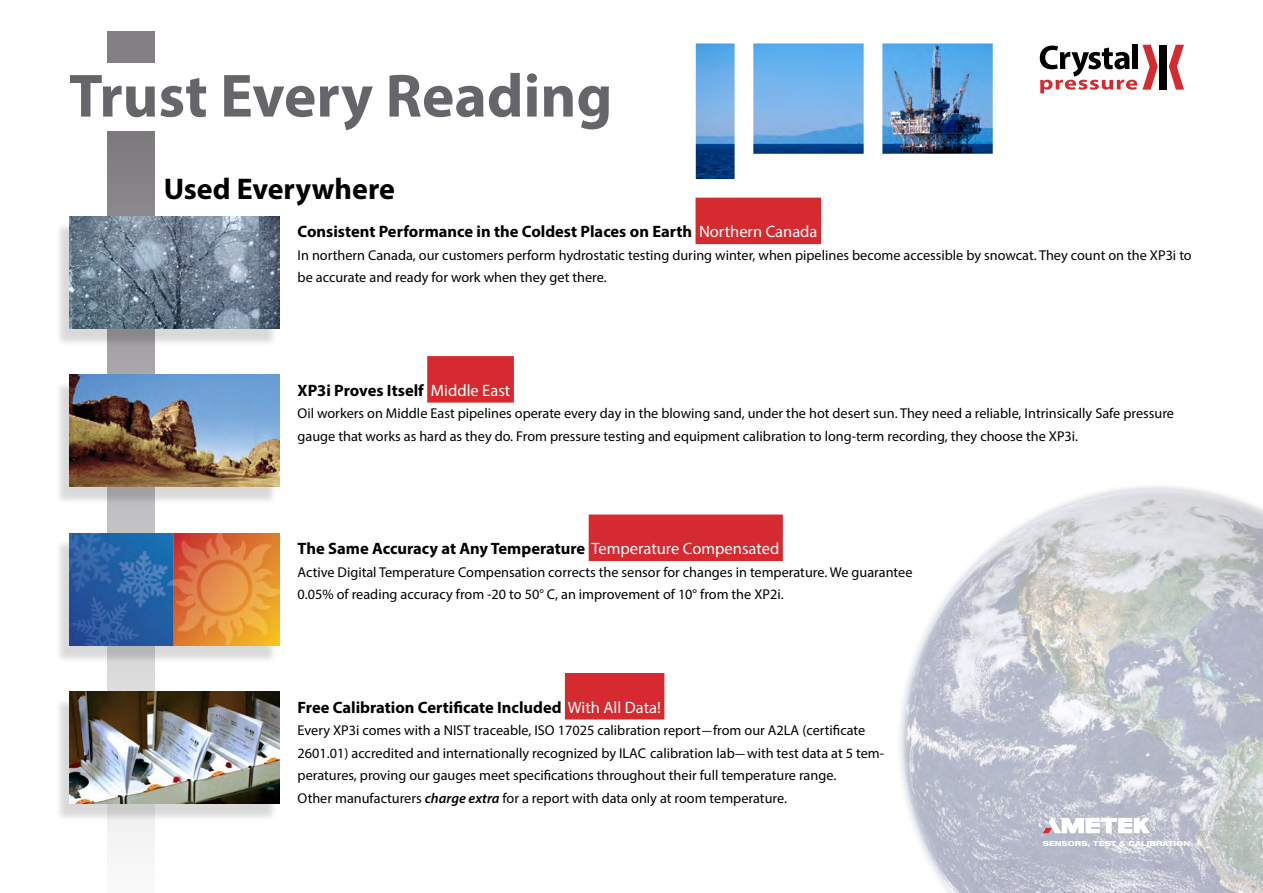
<style>
.page{position:relative;width:1263px;height:893px;background:#fff}
.page>*{position:absolute;margin:0;border:0;box-sizing:border-box;transform-origin:0 0}
.t1{font:700 61.5px "Myriad Pro";color:#65656a}
.t2{font:700 30px "Myriad Pro";color:#000}
.t3{font:700 16.5px "Myriad Pro";color:#000}
.t4{font:14.25px/22.5px "Myriad Pro";color:#000}
.t5{font:800 expanded 6.9px "Helvetica Neue LT Pro";letter-spacing:.015em;color:#fff}
.s1{font-weight:400;color:#fff}
.s2{font-weight:600;font-style:italic}
</style>
<div class="page">
<div style="left:107px;top:32px;width:48px;height:31px;background:#7d7a7e"></div>
<svg style="left:107px;top:131px;width:48px;height:718px;background:#acaaad"></svg>
<div style="left:55px;top:222px;width:223px;height:125px;background:#000;opacity:.15"></div>
<img style="left:69px;top:216px;width:210px;height:112px">
<div style="left:55px;top:380px;width:223px;height:125px;background:#000;opacity:.15"></div>
<img style="left:69px;top:375px;width:210px;height:111px">
<div style="left:55px;top:539px;width:223px;height:125px;background:#000;opacity:.15"></div>
<img style="left:69px;top:533px;width:210px;height:112px">
<div style="left:55px;top:697px;width:223px;height:125px;background:#000;opacity:.15"></div>
<img style="left:69px;top:692px;width:210px;height:111px">
<img style="left:696px;top:43px;width:297px;height:136px">
<img style="left:900px;top:486px;width:363px;height:407px">
<div style="left:695px;top:198px;width:126px;height:46px;background:#d52a2f"></div>
<div style="left:427px;top:356px;width:87px;height:47px;background:#d52a2f"></div>
<div style="left:589px;top:515px;width:194px;height:46px;background:#d52a2f"></div>
<div style="left:565px;top:673px;width:99px;height:46px;background:#d52a2f"></div>
<div style="left:1159px;top:45px;width:8px;height:45px;background:#000"></div>
<svg style="left:1169px;top:45px;width:15px;height:45px"></svg>
<svg style="left:1040px;top:45px;width:118px;height:48px"></svg>
<svg style="left:1043px;top:816px;width:111px;height:17px"></svg>
<h1 class="t1" style="left:69px;top:56px;width:545px">Trust Every Reading</h1>
<h2 class="t2" style="left:164px;top:169px;width:233px">Used Everywhere</h2>
<p class="t3" style="left:298px;top:221px;width:521px">Consistent Performance in the Coldest Places on Earth <span class="s1">Northern Canada</span></p>
<p class="t4" style="left:298px;top:244px;width:896px">In northern Canada, our customers perform hydrostatic testing during winter, when pipelines become accessible by snowcat. They count on the XP3i to be accurate and ready for work when they get there.</p>
<p class="t3" style="left:298px;top:379px;width:214px">XP3i Proves Itself <span class="s1">Middle East</span></p>
<p class="t4" style="left:298px;top:402px;width:878px">Oil workers on Middle East pipelines operate every day in the blowing sand, under the hot desert sun. They need a reliable, Intrinsically Safe pressure gauge that works as hard as they do. From pressure testing and equipment calibration to long-term recording, they choose the XP3i.</p>
<p class="t3" style="left:298px;top:538px;width:483px">The Same Accuracy at Any Temperature <span class="s1">Temperature Compensated</span></p>
<p class="t4" style="left:298px;top:561px;width:616px">Active Digital Temperature Compensation corrects the sensor for changes in temperature. We guarantee<br>0.05% of reading accuracy from -20 to 50° C, an improvement of 10° from the XP2i.</p>
<p class="t3" style="left:298px;top:696px;width:365px">Free Calibration Certificate Included <span class="s1">With All Data!</span></p>
<p class="t4" style="left:298px;top:719px;width:588px">Every XP3i comes with a NIST traceable, ISO 17025 calibration report–from our A2LA (certificate 2601.01) accredited and internationally recognized by ILAC calibration lab–with test data at 5 tem&shy;peratures, proving our gauges meet specifications throughout their full temperature range.<br>Other manufacturers <span class="s2">charge extra</span> for a report with data only at room temperature.</p>
<p class="t5" style="left:1043px;top:839px;width:149px">SENSORS, TEST &amp; CALIBRATION</p>
</div>
